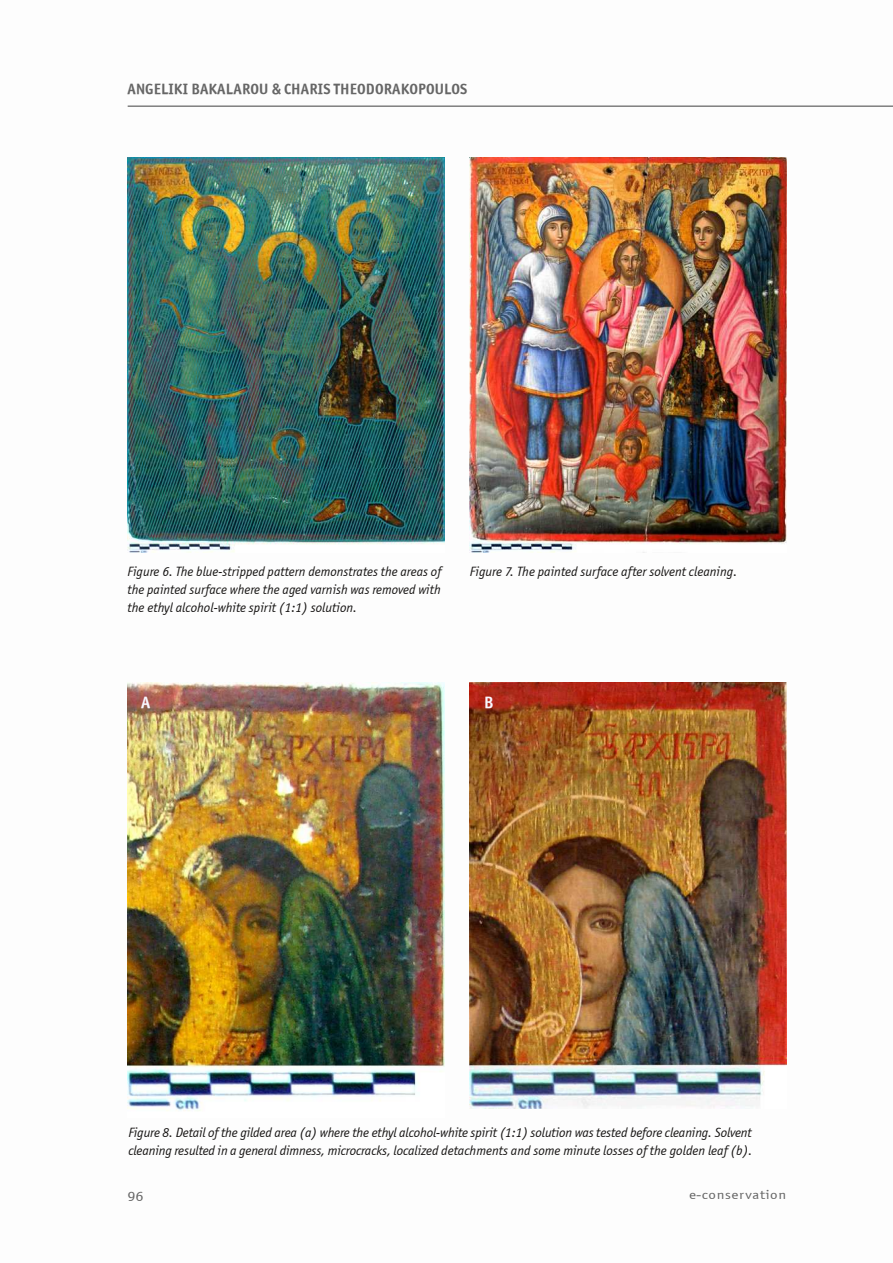
<style>
.page{position:relative;width:893px;height:1263px;background:#fff}
.page>*{position:absolute;margin:0;border:0;box-sizing:border-box;transform-origin:0 0}
.t1{font:16.5px "Officina Sans ITCTT Bold";color:#f8f8ff}
.t2{font:15px "Officina Sans ITCTT Bold";letter-spacing:.01em;color:#666}
.t3{font:14.1px "Officina Sans ITCTT Book";color:#666;scale:1.18 1}
.t4{font:italic 13.5px/18px "Officina Sans ITCTT Book";letter-spacing:-.01em;color:#161413;text-align:justify}
.t5{font:12.75px "Officina Sans ITCTT Book";letter-spacing:.04em;color:#666;scale:1.18 1}
</style>
<div class="page">
<hr style="left:128px;top:105px;width:765px;height:2px;background:#7f7f7f">
<img style="left:128px;top:157px;width:316px;height:396px">
<img style="left:470px;top:157px;width:317px;height:396px">
<img style="left:128px;top:682px;width:316px;height:429px">
<img style="left:470px;top:682px;width:317px;height:426px">
<p class="t2" style="left:128px;top:83px;width:341px">ANGELIKI BAKALAROU &amp; CHARIS THEODORAKOPOULOS</p>
<p class="t4" style="left:128px;top:563px;width:315px">Figure 6. The blue‐stripped pattern demonstrates the areas of the painted surface where the aged varnish was removed with the ethyl alcohol‐white spirit (1:1) solution.</p>
<p class="t4" style="left:470px;top:563px;width:269px">Figure 7. The painted surface after solvent cleaning.</p>
<p class="t1" style="left:141px;top:696px;width:11px">A</p>
<p class="t1" style="left:484px;top:696px;width:11px">B</p>
<p class="t4" style="left:128px;top:1124px;width:626px">Figure 8. Detail of the gilded area (a) where the ethyl alcohol‐white spirit (1:1) solution was tested before cleaning. Solvent cleaning resulted in a general dimness, microcracks, localized detachments and some minute losses of the golden leaf (b).</p>
<p class="t3" style="left:127px;top:1190px;width:15px">96</p>
<p class="t5" style="left:689px;top:1189px;width:84px">e‐conservation</p>
</div>
